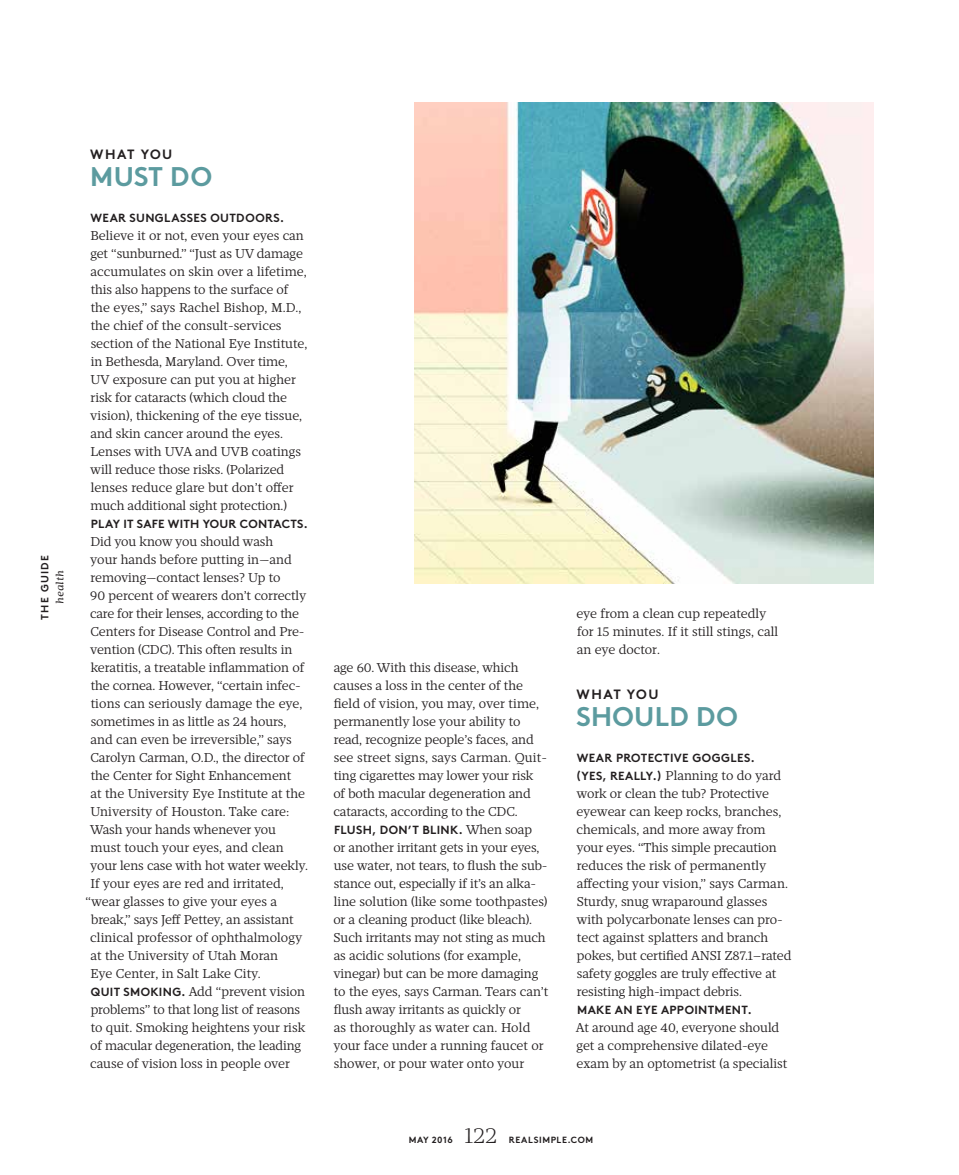
<style>
.page{position:relative;width:959px;height:1175px;background:#fff}
.page>*{position:absolute;margin:0;border:0;box-sizing:border-box;transform-origin:0 0}
.t1{font:700 27px "Brown Pro";letter-spacing:.01em;color:#5c9b9f}
.t2{font:300 22.5px "Mafra Deck";color:#231f20}
.t3{font:13.5px "Brown Pro Bold Alt";letter-spacing:.11em;color:#231f20}
.t4{font:300 13.2px/18px "Mafra";letter-spacing:-.005em;color:#231f20}
.t5{font:700 11.85px "Brown Pro";letter-spacing:.03em;color:#231f20}
.t6{font:700 10.5px "Brown Pro";letter-spacing:.115em;color:#231f20}
.t7{font:italic 10.5px "Mafra";letter-spacing:.035em;color:#231f20}
.t8{font:700 9px "Brown Pro";letter-spacing:.065em;color:#231f20}
.s1{font-family:"Brown Pro";font-weight:700;font-size:11.85px}
.s2{font-family:"Mafra";font-weight:300;font-size:13.2px}
</style>
<div class="page">
<img style="left:414px;top:102px;width:459px;height:482px">
<p class="t6" style="left:36px;top:619px;width:66px;rotate:-90deg">THE GUIDE</p>
<p class="t7" style="left:54px;top:604px;width:35px;rotate:-90deg">health</p>
<p class="t3" style="left:90px;top:143px;width:84px">WHAT YOU</p>
<h1 class="t1" style="left:90px;top:155px;width:123px">MUST DO</h1>
<p class="t5" style="left:90px;top:208px;width:195px">WEAR SUNGLASSES OUTDOORS.</p>
<p class="t4" style="left:90px;top:227px;width:219px">Believe it or not, even your eyes can get “sunburned.” “Just as UV damage accumulates on skin over a lifetime, this also happens to the surface of the eyes,” says Rachel Bishop, M.D., the chief of the consult-services section of the National Eye Institute, in Bethesda, Maryland. Over time, UV exposure can put you at higher risk for cataracts (which cloud the vision), thickening of the eye tissue, and skin cancer around the eyes.<br>Lenses with UVA and UVB coatings will reduce those risks. (Polarized lenses reduce glare but don’t offer much additional sight protection.)</p>
<p class="t5" style="left:91px;top:514px;width:218px">PLAY IT SAFE WITH YOUR CONTACTS.</p>
<p class="t4" style="left:90px;top:533px;width:184px">Did you know you should wash</p>
<p class="t4" style="left:90px;top:551px;width:203px">your hands before putting in—and</p>
<p class="t4" style="left:91px;top:569px;width:191px">removing—contact lenses? Up to</p>
<p class="t4" style="left:90px;top:587px;width:217px">90 percent of wearers don’t correctly</p>
<p class="t4" style="left:90px;top:605px;width:210px">care for their lenses, according to the</p>
<p class="t4" style="left:90px;top:623px;width:216px">Centers for Disease Control and Pre-</p>
<p class="t4" style="left:90px;top:641px;width:203px">vention (CDC). This often results in</p>
<p class="t4" style="left:91px;top:659px;width:215px">keratitis, a treatable inflammation of</p>
<p class="t4" style="left:91px;top:677px;width:211px">the cornea. However, “certain infec-</p>
<p class="t4" style="left:91px;top:695px;width:213px">tions can seriously damage the eye,</p>
<p class="t4" style="left:91px;top:713px;width:197px">sometimes in as little as 24 hours,</p>
<p class="t4" style="left:91px;top:731px;width:203px">and can even be irreversible,” says</p>
<p class="t4" style="left:90px;top:749px;width:216px">Carolyn Carman, O.D., the director of</p>
<p class="t4" style="left:91px;top:767px;width:202px">the Center for Sight Enhancement</p>
<p class="t4" style="left:91px;top:785px;width:216px">at the University Eye Institute at the</p>
<p class="t4" style="left:90px;top:803px;width:200px">University of Houston. Take care:</p>
<p class="t4" style="left:90px;top:821px;width:187px">Wash your hands whenever you</p>
<p class="t4" style="left:91px;top:839px;width:195px">must touch your eyes, and clean</p>
<p class="t4" style="left:90px;top:857px;width:219px">your lens case with hot water weekly.</p>
<p class="t4" style="left:90px;top:875px;width:195px">If your eyes are red and irritated,</p>
<p class="t4" style="left:85px;top:892px;width:193px">“wear glasses to give your eyes a</p>
<p class="t4" style="left:91px;top:910px;width:204px">break,” says Jeff Pettey, an assistant</p>
<p class="t4" style="left:90px;top:928px;width:214px">clinical professor of ophthalmology</p>
<p class="t4" style="left:91px;top:946px;width:189px">at the University of Utah Moran</p>
<p class="t4" style="left:90px;top:964px;width:172px">Eye Center, in Salt Lake City.</p>
<p class="t4" style="left:91px;top:983px;width:216px"><span class="s1">QUIT SMOKING.</span> Add “prevent vision</p>
<p class="t4" style="left:91px;top:1001px;width:211px">problems” to that long list of reasons</p>
<p class="t4" style="left:91px;top:1019px;width:216px">to quit. Smoking heightens your risk</p>
<p class="t4" style="left:90px;top:1037px;width:212px">of macular degeneration, the leading</p>
<p class="t4" style="left:90px;top:1055px;width:201px">cause of vision loss in people over</p>
<p class="t4" style="left:333px;top:659px;width:215px">age 60. With this disease, which causes a loss in the center of the field of vision, you may, over time, permanently lose your ability to read, recognize people’s faces, and see street signs, says Carman. Quit&shy;ting cigarettes may lower your risk of both macular degeneration and cataracts, according to the CDC.</p>
<p class="t5" style="left:334px;top:820px;width:199px">FLUSH, DON’T BLINK. <span class="s2">When soap</span></p>
<p class="t4" style="left:333px;top:839px;width:216px">or another irritant gets in your eyes, use water, not tears, to flush the sub&shy;stance out, especially if it’s an alka&shy;line solution (like some toothpastes) or a cleaning product (like bleach).<br>Such irritants may not sting as much as acidic solutions (for example, vinegar) but can be more damaging to the eyes, says Carman. Tears can’t flush away irritants as quickly or<br>as thoroughly as water can. Hold your face under a running faucet or shower, or pour water onto your</p>
<p class="t4" style="left:576px;top:605px;width:203px">eye from a clean cup repeatedly for 15 minutes. If it still stings, call an eye doctor.</p>
<p class="t3" style="left:576px;top:683px;width:84px">WHAT YOU</p>
<h1 class="t1" style="left:576px;top:695px;width:163px">SHOULD DO</h1>
<p class="t5" style="left:576px;top:748px;width:180px">WEAR PROTECTIVE GOGGLES.</p>
<p class="t4" style="left:576px;top:767px;width:217px"><span class="s1">(YES, REALLY.)</span> Planning to do yard work or clean the tub? Protective eyewear can keep rocks, branches, chemicals, and more away from your eyes. “This simple precaution reduces the risk of permanently affecting your vision,” says Carman.<br>Sturdy, snug wraparound glasses with polycarbonate lenses can pro&shy;tect against splatters and branch pokes, but certified ANSI Z87.1–rated safety goggles are truly effective at resisting high-impact debris.</p>
<p class="t5" style="left:577px;top:1000px;width:176px">MAKE AN EYE APPOINTMENT.</p>
<p class="t4" style="left:576px;top:1019px;width:213px">At around age 40, everyone should get a comprehensive dilated-eye exam by an optometrist (a specialist</p>
<p class="t8" style="left:409px;top:1133px;width:45px">MAY 2016</p>
<h2 class="t2" style="left:464px;top:1123px;width:34px">122</h2>
<p class="t8" style="left:509px;top:1133px;width:86px">REALSIMPLE.COM</p>
</div>
